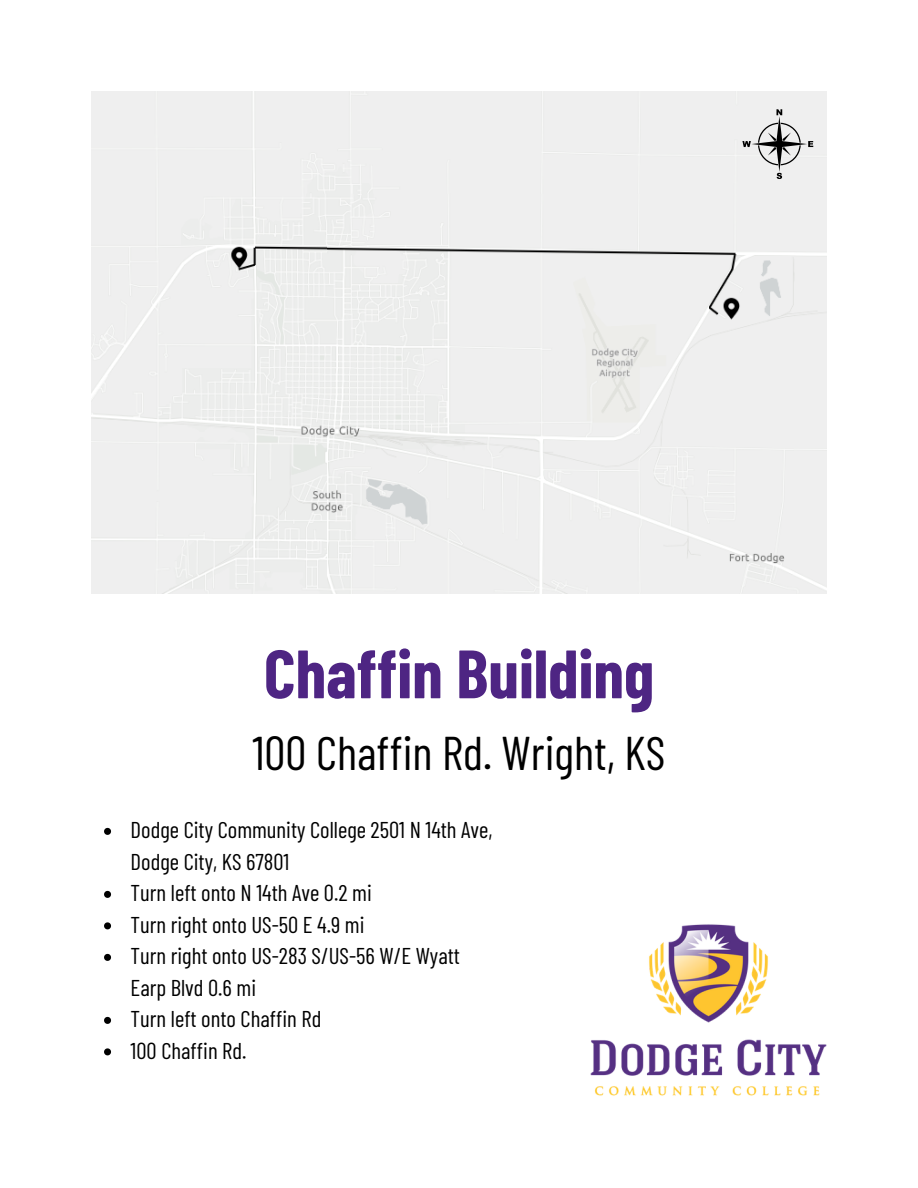
<style>
.page{position:relative;width:918px;height:1188px;background:#fff}
.page>*{position:absolute;margin:0;border:0;box-sizing:border-box;transform-origin:0 0}
.t1{font:700 68.25px "Barlow Condensed";color:#4e2583}
.t2{font:47.25px "Barlow Condensed";color:#000}
.t3{font:22.8px/31.5px "Barlow Condensed";color:#000}
</style>
<div class="page">
<div style="left:92px;top:92px;width:734px;height:502px;background:#efefef"></div>
<img style="left:590px;top:924px;width:236px;height:172px">
<svg style="left:742px;top:109px;width:71px;height:70px"></svg>
<svg style="left:104px;top:828px;width:7px;height:7px"></svg>
<svg style="left:104px;top:891px;width:7px;height:7px"></svg>
<svg style="left:104px;top:922px;width:7px;height:7px"></svg>
<svg style="left:104px;top:954px;width:7px;height:7px"></svg>
<svg style="left:104px;top:1017px;width:7px;height:7px"></svg>
<svg style="left:104px;top:1048px;width:7px;height:7px"></svg>
<h1 class="t1" style="left:264px;top:630px;width:392px">Chaffin Building</h1>
<h2 class="t2" style="left:252px;top:723px;width:415px">100 Chaffin Rd. Wright, KS</h2>
<p class="t3" style="left:131px;top:814px;width:363px">Dodge City Community College 2501 N 14th Ave,<br>Dodge City, KS 67801<br>Turn left onto N 14th Ave 0.2 mi<br>Turn right onto US-50 E 4.9 mi<br>Turn right onto US-283 S/US-56 W/E Wyatt<br>Earp Blvd 0.6 mi<br>Turn left onto Chaffin Rd<br>100 Chaffin Rd.</p>
</div>
